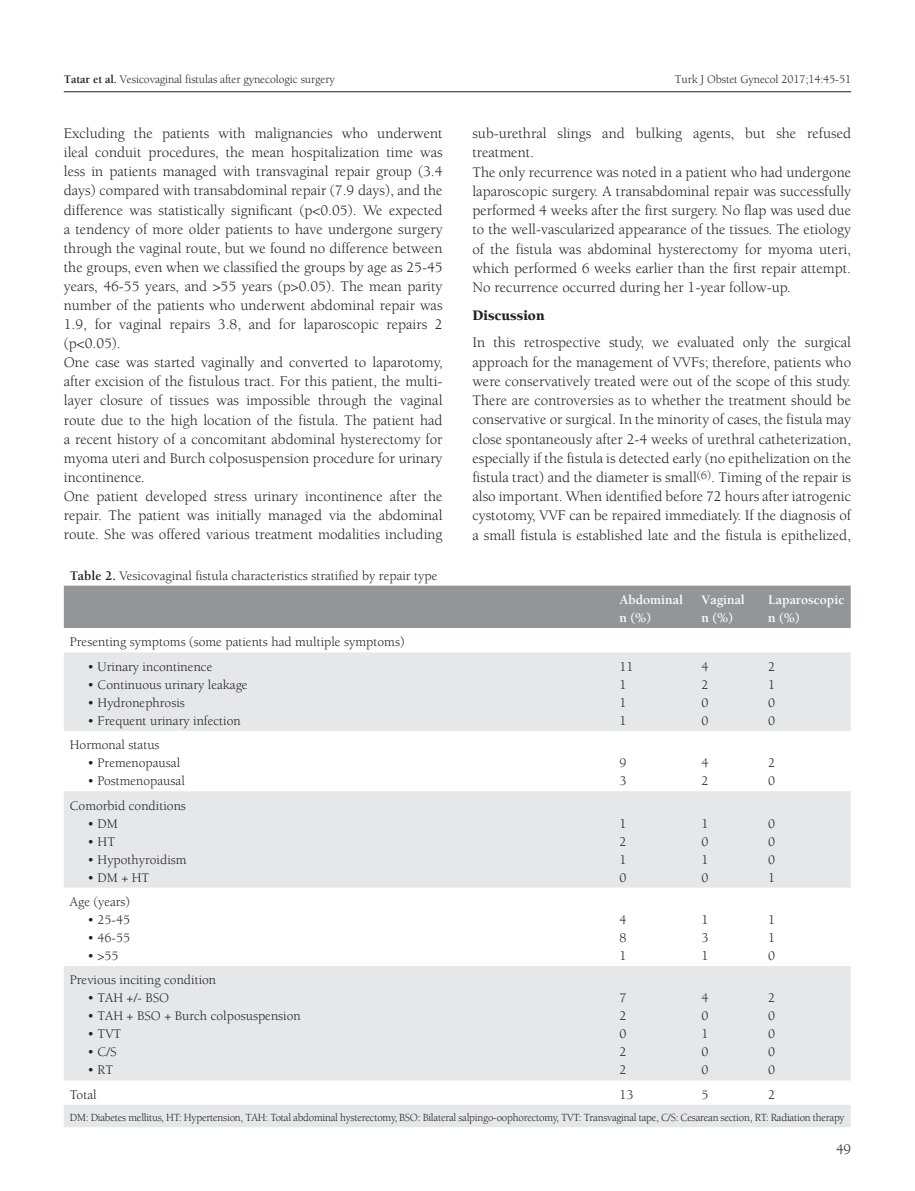
<style>
.page{position:relative;width:915px;height:1191px;background:#fff}
.page>*{position:absolute;margin:0;border:0;box-sizing:border-box;transform-origin:0 0}
.YAZI{font:15px/19px "Berkeley Book Tr";color:#231f20;text-align:justify}
.ARA-BASLIK{font:15px "Berkeley Black Tr";color:#231f20}
.TABLO-YAZI{font:13.5px "Berkeley Book Tr";color:#231f20}
.TABLO-BASLIK{font:13.5px "Berkeley Book Tr";color:#231f20}
.TABLO-ARA{font:700 13.5px "Berkeley";color:#fff}
.t1{font:12px "Berkeley Book Tr";letter-spacing:-.01em;color:#231f20}
.TABLO-ALTI{font:11.25px "Berkeley Book Tr";letter-spacing:-.02em;color:#231f20}
.s1{font-family:"Berkeley Bold Tr"}
</style>
<div class="page">
<hr style="left:64px;top:91px;width:786px;height:1px;background:#231f20">
<div style="left:64px;top:585px;width:786px;height:43px;background:#939598"></div>
<svg style="left:64px;top:652px;width:786px;height:475px;fill:#e6e7e9"></svg>
<p class="t1" style="left:64px;top:72px;width:272px"><span class="s1">Tatar et al.</span> Vesicovaginal fistulas after gynecologic surgery</p>
<p class="t1" style="left:674px;top:72px;width:178px">Turk J Obstet Gynecol 2017;14:45-51</p>
<p class="YAZI" style="left:64px;top:124px;width:380px">Excluding the patients with malignancies who underwent ileal conduit procedures, the mean hospitalization time was less in patients managed with transvaginal repair group (3.4 days) compared with transabdominal repair (7.9 days), and the difference was statistically significant (p&lt;0.05). We expected a tendency of more older patients to have undergone surgery through the vaginal route, but we found no difference between the groups, even when we classified the groups by age as 25-45 years, 46-55 years, and &gt;55 years (p&gt;0.05). The mean parity number of the patients who underwent abdominal repair was 1.9, for vaginal repairs 3.8, and for laparoscopic repairs 2 (p&lt;0.05).</p>
<p class="YAZI" style="left:64px;top:353px;width:380px">One case was started vaginally and converted to laparotomy, after excision of the fistulous tract. For this patient, the multi&shy;layer closure of tissues was impossible through the vaginal route due to the high location of the fistula. The patient had a recent history of a concomitant abdominal hysterectomy for myoma uteri and Burch colposuspension procedure for urinary incontinence.</p>
<p class="YAZI" style="left:64px;top:486px;width:380px">One patient developed stress urinary incontinence after the repair. The patient was initially managed via the abdominal route. She was offered various treatment modalities including</p>
<p class="TABLO-BASLIK" style="left:70px;top:567px;width:369px"><span class="s1">Table 2.</span> Vesicovaginal fistula characteristics stratified by repair type</p>
<p class="TABLO-YAZI" style="left:70px;top:634px;width:336px">Presenting symptoms (some patients had multiple symptoms)</p>
<p class="TABLO-YAZI" style="left:87px;top:658px;width:126px">• Urinary incontinence</p>
<p class="TABLO-YAZI" style="left:87px;top:676px;width:162px">• Continuous urinary leakage</p>
<p class="TABLO-YAZI" style="left:87px;top:694px;width:99px">• Hydronephrosis</p>
<p class="TABLO-YAZI" style="left:87px;top:712px;width:155px">• Frequent urinary infection</p>
<p class="TABLO-YAZI" style="left:70px;top:737px;width:91px">Hormonal status</p>
<p class="TABLO-YAZI" style="left:87px;top:755px;width:94px">• Premenopausal</p>
<p class="TABLO-YAZI" style="left:87px;top:773px;width:99px">• Postmenopausal</p>
<p class="TABLO-YAZI" style="left:70px;top:797px;width:117px">Comorbid conditions</p>
<p class="TABLO-YAZI" style="left:87px;top:815px;width:32px">• DM</p>
<p class="TABLO-YAZI" style="left:87px;top:833px;width:29px">• HT</p>
<p class="TABLO-YAZI" style="left:87px;top:851px;width:101px">• Hypothyroidism</p>
<p class="TABLO-YAZI" style="left:87px;top:869px;width:63px">• DM + HT</p>
<p class="TABLO-YAZI" style="left:70px;top:893px;width:62px">Age (years)</p>
<p class="TABLO-YAZI" style="left:87px;top:911px;width:44px">• 25-45</p>
<p class="TABLO-YAZI" style="left:87px;top:929px;width:44px">• 46-55</p>
<p class="TABLO-YAZI" style="left:87px;top:947px;width:33px">• &gt;55</p>
<p class="TABLO-YAZI" style="left:70px;top:972px;width:148px">Previous inciting condition</p>
<p class="TABLO-YAZI" style="left:87px;top:990px;width:83px">• TAH +/- BSO</p>
<p class="TABLO-YAZI" style="left:87px;top:1008px;width:215px">• TAH + BSO + Burch colposuspension</p>
<p class="TABLO-YAZI" style="left:87px;top:1026px;width:36px">• TVT</p>
<p class="TABLO-YAZI" style="left:87px;top:1044px;width:31px">• C/S</p>
<p class="TABLO-YAZI" style="left:87px;top:1062px;width:27px">• RT</p>
<p class="YAZI" style="left:472px;top:124px;width:380px">sub-urethral slings and bulking agents, but she refused treatment.</p>
<p class="YAZI" style="left:472px;top:162px;width:380px">The only recurrence was noted in a patient who had undergone laparoscopic surgery. A transabdominal repair was successfully performed 4 weeks after the first surgery. No flap was used due to the well-vascularized appearance of the tissues. The etiology of the fistula was abdominal hysterectomy for myoma uteri, which performed 6 weeks earlier than the first repair attempt.<br>No recurrence occurred during her 1-year follow-up.</p>
<p class="ARA-BASLIK" style="left:472px;top:306px;width:74px">Discussion</p>
<p class="YAZI" style="left:472px;top:333px;width:380px">In this retrospective study, we evaluated only the surgical approach for the management of VVFs; therefore, patients who were conservatively treated were out of the scope of this study.<br>There are controversies as to whether the treatment should be conservative or surgical. In the minority of cases, the fistula may close spontaneously after 2-4 weeks of urethral catheterization, especially if the fistula is detected early (no epithelization on the fistula tract) and the diameter is small<sup>(6)</sup>. Timing of the repair is also important. When identified before 72 hours after iatrogenic cystotomy, VVF can be repaired immediately. If the diagnosis of a small fistula is established late and the fistula is epithelized,</p>
<p class="TABLO-ARA" style="left:619px;top:591px;width:65px">Abdominal</p>
<p class="TABLO-ARA" style="left:619px;top:609px;width:33px">n (%)</p>
<p class="TABLO-YAZI" style="left:619px;top:658px;width:16px">11</p>
<p class="TABLO-YAZI" style="left:619px;top:676px;width:9px">1</p>
<p class="TABLO-YAZI" style="left:619px;top:694px;width:9px">1</p>
<p class="TABLO-YAZI" style="left:619px;top:712px;width:9px">1</p>
<p class="TABLO-YAZI" style="left:619px;top:755px;width:9px">9</p>
<p class="TABLO-YAZI" style="left:619px;top:773px;width:9px">3</p>
<p class="TABLO-YAZI" style="left:619px;top:815px;width:9px">1</p>
<p class="TABLO-YAZI" style="left:619px;top:833px;width:9px">2</p>
<p class="TABLO-YAZI" style="left:619px;top:851px;width:9px">1</p>
<p class="TABLO-YAZI" style="left:619px;top:869px;width:9px">0</p>
<p class="TABLO-YAZI" style="left:619px;top:911px;width:9px">4</p>
<p class="TABLO-YAZI" style="left:619px;top:929px;width:9px">8</p>
<p class="TABLO-YAZI" style="left:619px;top:947px;width:9px">1</p>
<p class="TABLO-YAZI" style="left:619px;top:990px;width:9px">7</p>
<p class="TABLO-YAZI" style="left:619px;top:1008px;width:9px">2</p>
<p class="TABLO-YAZI" style="left:619px;top:1026px;width:9px">0</p>
<p class="TABLO-YAZI" style="left:619px;top:1044px;width:9px">2</p>
<p class="TABLO-YAZI" style="left:619px;top:1062px;width:9px">2</p>
<p class="TABLO-ARA" style="left:701px;top:591px;width:45px">Vaginal</p>
<p class="TABLO-ARA" style="left:701px;top:609px;width:33px">n (%)</p>
<p class="TABLO-YAZI" style="left:701px;top:658px;width:9px">4</p>
<p class="TABLO-YAZI" style="left:701px;top:676px;width:9px">2</p>
<p class="TABLO-YAZI" style="left:701px;top:694px;width:9px">0</p>
<p class="TABLO-YAZI" style="left:701px;top:712px;width:9px">0</p>
<p class="TABLO-YAZI" style="left:701px;top:755px;width:9px">4</p>
<p class="TABLO-YAZI" style="left:701px;top:773px;width:9px">2</p>
<p class="TABLO-YAZI" style="left:701px;top:815px;width:9px">1</p>
<p class="TABLO-YAZI" style="left:701px;top:833px;width:9px">0</p>
<p class="TABLO-YAZI" style="left:701px;top:851px;width:9px">1</p>
<p class="TABLO-YAZI" style="left:701px;top:869px;width:9px">0</p>
<p class="TABLO-YAZI" style="left:701px;top:911px;width:9px">1</p>
<p class="TABLO-YAZI" style="left:701px;top:929px;width:9px">3</p>
<p class="TABLO-YAZI" style="left:701px;top:947px;width:9px">1</p>
<p class="TABLO-YAZI" style="left:701px;top:990px;width:9px">4</p>
<p class="TABLO-YAZI" style="left:701px;top:1008px;width:9px">0</p>
<p class="TABLO-YAZI" style="left:701px;top:1026px;width:9px">1</p>
<p class="TABLO-YAZI" style="left:701px;top:1044px;width:9px">0</p>
<p class="TABLO-YAZI" style="left:701px;top:1062px;width:9px">0</p>
<p class="TABLO-ARA" style="left:767px;top:591px;width:78px">Laparoscopic</p>
<p class="TABLO-ARA" style="left:767px;top:609px;width:33px">n (%)</p>
<p class="TABLO-YAZI" style="left:767px;top:658px;width:9px">2</p>
<p class="TABLO-YAZI" style="left:767px;top:676px;width:9px">1</p>
<p class="TABLO-YAZI" style="left:767px;top:694px;width:9px">0</p>
<p class="TABLO-YAZI" style="left:767px;top:712px;width:9px">0</p>
<p class="TABLO-YAZI" style="left:767px;top:755px;width:9px">2</p>
<p class="TABLO-YAZI" style="left:767px;top:773px;width:9px">0</p>
<p class="TABLO-YAZI" style="left:767px;top:815px;width:9px">0</p>
<p class="TABLO-YAZI" style="left:767px;top:833px;width:9px">0</p>
<p class="TABLO-YAZI" style="left:767px;top:851px;width:9px">0</p>
<p class="TABLO-YAZI" style="left:767px;top:869px;width:9px">1</p>
<p class="TABLO-YAZI" style="left:767px;top:911px;width:9px">1</p>
<p class="TABLO-YAZI" style="left:767px;top:929px;width:9px">1</p>
<p class="TABLO-YAZI" style="left:767px;top:947px;width:9px">0</p>
<p class="TABLO-YAZI" style="left:767px;top:990px;width:9px">2</p>
<p class="TABLO-YAZI" style="left:767px;top:1008px;width:9px">0</p>
<p class="TABLO-YAZI" style="left:767px;top:1026px;width:9px">0</p>
<p class="TABLO-YAZI" style="left:767px;top:1044px;width:9px">0</p>
<p class="TABLO-YAZI" style="left:767px;top:1062px;width:9px">0</p>
<p class="TABLO-YAZI" style="left:70px;top:1086px;width:28px">Total</p>
<p class="TABLO-YAZI" style="left:619px;top:1086px;width:16px">13</p>
<p class="TABLO-YAZI" style="left:701px;top:1086px;width:9px">5</p>
<p class="TABLO-YAZI" style="left:767px;top:1086px;width:9px">2</p>
<p class="TABLO-ALTI" style="left:70px;top:1110px;width:776px">DM: Diabetes mellitus, HT: Hypertension, TAH: Total abdominal hysterectomy, BSO: Bilateral salpingo-oophorectomy, TVT: Transvaginal tape, C/S: Cesarean section, RT: Radiation therapy</p>
<p class="YAZI" style="left:835px;top:1139px;width:17px">49</p>
</div>
